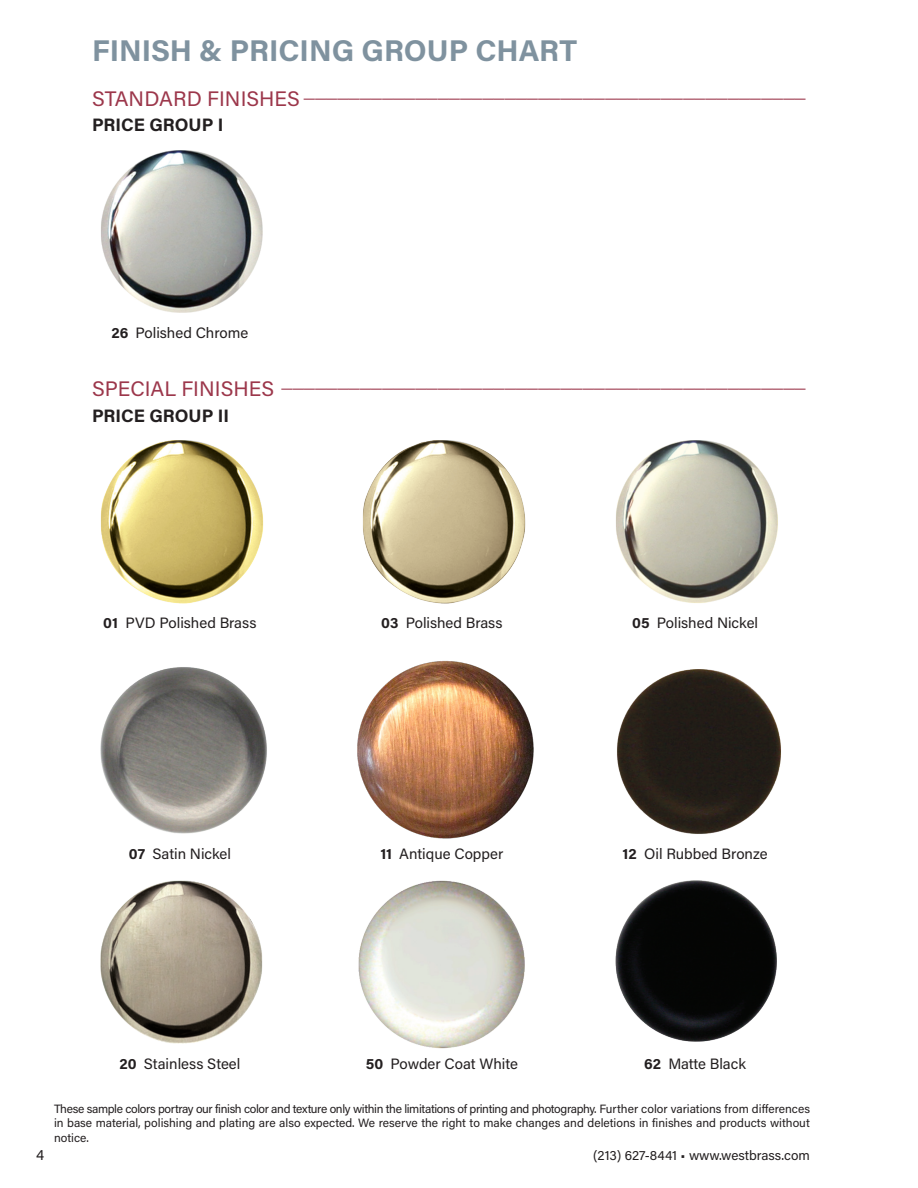
<style>
.page{position:relative;width:918px;height:1188px;background:#fff}
.page>*{position:absolute;margin:0;border:0;box-sizing:border-box;transform-origin:0 0}
.t1{font:700 30px "Acumin Pro";color:#7f929f}
.t2{font:21px "Acumin Pro";color:#9c374b}
.t3{font:700 18px "Acumin Pro";color:#231f20}
.t4{font:15px "Acumin Pro";color:#231f20}
.t5{font:13.5px "Acumin Pro";letter-spacing:-.005em;color:#231f20}
.t6{font:12px/14.4px "Acumin Pro";color:#231f20;text-align:justify}
.s1{font-weight:700}
</style>
<div class="page">
<img style="left:100px;top:667px;width:167px;height:167px">
<img style="left:617px;top:669px;width:164px;height:165px">
<img style="left:100px;top:440px;width:164px;height:164px">
<img style="left:363px;top:440px;width:163px;height:164px">
<img style="left:358px;top:880px;width:167px;height:169px">
<img style="left:615px;top:880px;width:162px;height:162px">
<img style="left:616px;top:440px;width:162px;height:163px">
<img style="left:100px;top:880px;width:163px;height:164px">
<img style="left:357px;top:660px;width:177px;height:179px">
<img style="left:101px;top:150px;width:162px;height:163px">
<p class="t1" style="left:92px;top:29px;width:487px">FINISH &amp; PRICING GROUP CHART</p>
<p class="t2" style="left:92px;top:75px;width:715px">STANDARD FINISHES _____________________________________________</p>
<p class="t3" style="left:92px;top:112px;width:133px">PRICE GROUP I</p>
<p class="t4" style="left:111px;top:322px;width:139px"><span class="s1">26</span> Polished Chrome</p>
<p class="t2" style="left:92px;top:365px;width:715px">SPECIAL FINISHES _______________________________________________</p>
<p class="t3" style="left:92px;top:403px;width:139px">PRICE GROUP II</p>
<p class="t4" style="left:103px;top:613px;width:155px"><span class="s1">01</span> PVD Polished Brass</p>
<p class="t4" style="left:381px;top:613px;width:123px"><span class="s1">03</span> Polished Brass</p>
<p class="t4" style="left:632px;top:613px;width:127px"><span class="s1">05</span> Polished Nickel</p>
<p class="t4" style="left:129px;top:844px;width:104px"><span class="s1">07</span> Satin Nickel</p>
<p class="t4" style="left:380px;top:844px;width:124px"><span class="s1">11</span> Antique Copper</p>
<p class="t4" style="left:623px;top:844px;width:146px"><span class="s1">12</span> Oil Rubbed Bronze</p>
<p class="t4" style="left:119px;top:1054px;width:123px"><span class="s1">20</span> Stainless Steel</p>
<p class="t4" style="left:366px;top:1054px;width:154px"><span class="s1">50</span> Powder Coat White</p>
<p class="t4" style="left:644px;top:1054px;width:103px"><span class="s1">62</span> Matte Black</p>
<p class="t6" style="left:54px;top:1101px;width:758px">These sample colors portray our finish color and texture only within the limitations of printing and photography. Further color variations from differences in base material, polishing and plating are also expected. We reserve the right to make changes and deletions in finishes and products without notice.</p>
<p class="t4" style="left:36px;top:1144px;width:10px">4</p>
<p class="t5" style="left:593px;top:1145px;width:218px">(213) 627-8441 • www.westbrass.com</p>
</div>
